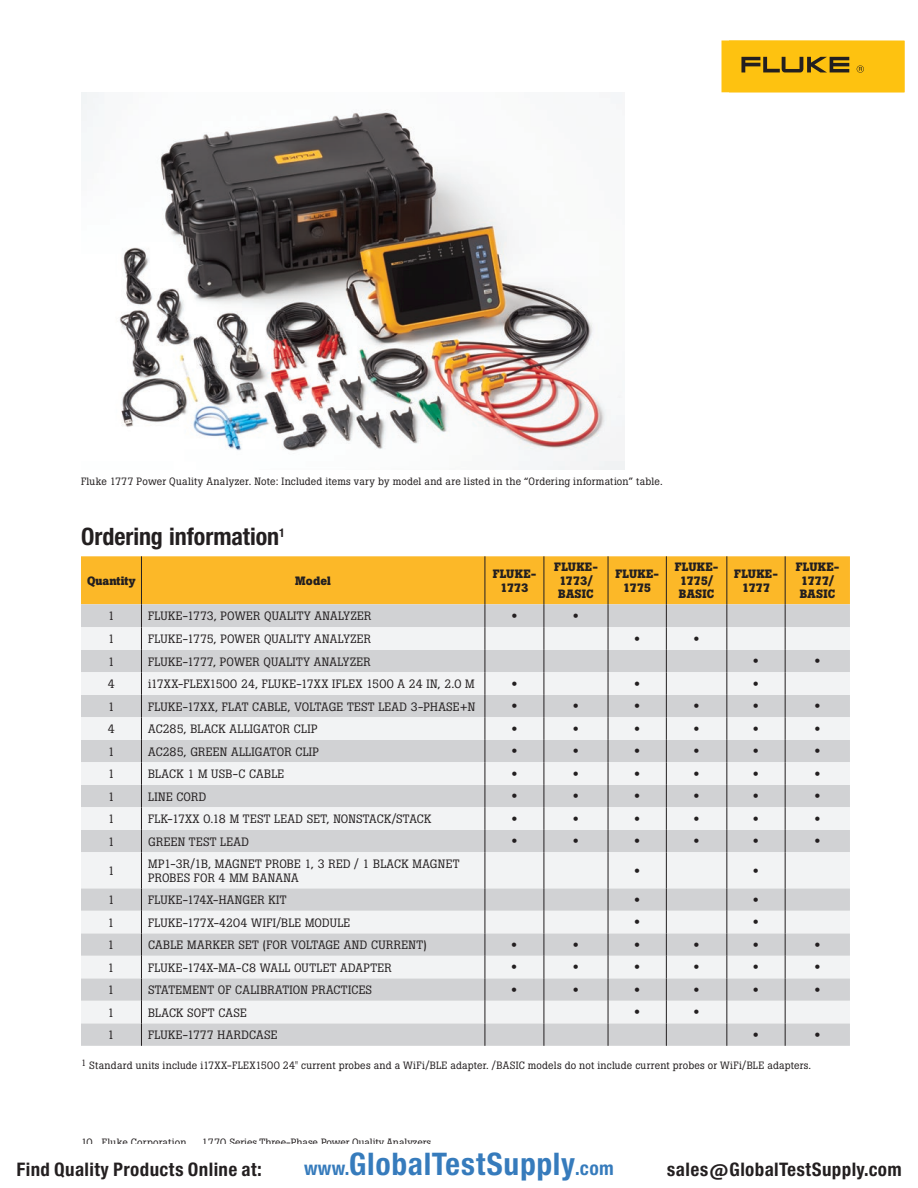
<style>
.page{position:relative;width:918px;height:1188px;background:#fff}
.page>*{position:absolute;margin:0;border:0;box-sizing:border-box;transform-origin:0 0}
.t1{font:29.7px "Europa Gro Nr 2 SBOP Bol Con";letter-spacing:.02em;color:#367bbc}
.t2{font:700 condensed 24px "Helvetica Neue LT Pro";letter-spacing:-.005em;color:#231f20}
.t3{font:17.85px "Europa Gro Nr 2 SBOP Bol Con";letter-spacing:.02em;color:#231f20}
.t4{font:12px/13.5px "Boton Pro";letter-spacing:.015em;color:#231f20}
.t5{font:700 12px/13.5px "Boton Pro";letter-spacing:.02em;color:#231f20;text-align:center}
.t6{font:12px "Helvetica Neue LT Pro";color:#231f20}
.t7{font:12px "Boton Pro";letter-spacing:.035em;color:#231f20}
.t8{font:10.5px "Boton Pro";letter-spacing:.01em;color:#231f20}
.s1{font-size:18.3px}
</style>
<div class="page">
<div style="left:722px;top:40px;width:182px;height:52px;background:#fec210"></div>
<svg style="left:741px;top:57px;width:123px;height:16px"></svg>
<div style="left:81px;top:1023px;width:769px;height:23px;background:#d1d2d4"></div>
<svg style="left:81px;top:852px;width:769px;height:171px;fill:#f2f3f4"></svg>
<hr style="left:141px;top:852px;width:1px;height:36px;background:#231f20">
<hr style="left:485px;top:852px;width:1px;height:36px;background:#231f20">
<hr style="left:544px;top:852px;width:1px;height:36px;background:#231f20">
<hr style="left:608px;top:852px;width:1px;height:36px;background:#231f20">
<hr style="left:666px;top:852px;width:1px;height:36px;background:#231f20">
<svg style="left:141px;top:888px;width:1px;height:158px"></svg>
<svg style="left:485px;top:888px;width:1px;height:158px"></svg>
<svg style="left:544px;top:888px;width:1px;height:158px"></svg>
<svg style="left:608px;top:888px;width:1px;height:158px"></svg>
<svg style="left:666px;top:888px;width:1px;height:158px"></svg>
<svg style="left:81px;top:556px;width:769px;height:296px"></svg>
<hr style="left:726px;top:852px;width:1px;height:36px;background:#231f20">
<hr style="left:785px;top:852px;width:1px;height:36px;background:#231f20">
<svg style="left:726px;top:888px;width:1px;height:158px"></svg>
<svg style="left:785px;top:888px;width:1px;height:158px"></svg>
<img style="left:81px;top:92px;width:544px;height:378px">
<p class="t8" style="left:81px;top:475px;width:583px">Fluke 1777 Power Quality Analyzer. Note: Included items vary by model and are listed in the “Ordering information” table.</p>
<h2 class="t2" style="left:81px;top:522px;width:205px">Ordering information<sup>1</sup></h2>
<p class="t5" style="left:87px;top:574px;width:50px">Quantity</p>
<p class="t5" style="left:295px;top:574px;width:37px">Model</p>
<p class="t5" style="left:493px;top:567px;width:45px">FLUKE-<br>1773</p>
<p class="t5" style="left:554px;top:560px;width:45px">FLUKE-<br>1773/<br>BASIC</p>
<p class="t5" style="left:615px;top:567px;width:45px">FLUKE-<br>1775</p>
<p class="t5" style="left:675px;top:560px;width:45px">FLUKE-<br>1775/<br>BASIC</p>
<p class="t5" style="left:734px;top:567px;width:45px">FLUKE-<br>1777</p>
<p class="t5" style="left:796px;top:560px;width:45px">FLUKE-<br>1777/<br>BASIC</p>
<p class="t4" style="left:108px;top:609px;width:8px">1</p>
<p class="t4" style="left:148px;top:609px;width:225px">FLUKE-1773, POWER QUALITY ANALYZER</p>
<p class="t6" style="left:511px;top:608px;width:7px">•</p>
<p class="t6" style="left:573px;top:608px;width:7px">•</p>
<p class="t4" style="left:108px;top:632px;width:8px">1</p>
<p class="t4" style="left:148px;top:632px;width:224px">FLUKE-1775, POWER QUALITY ANALYZER</p>
<p class="t6" style="left:634px;top:631px;width:7px">•</p>
<p class="t6" style="left:694px;top:631px;width:7px">•</p>
<p class="t4" style="left:108px;top:655px;width:8px">1</p>
<p class="t4" style="left:148px;top:655px;width:224px">FLUKE-1777, POWER QUALITY ANALYZER</p>
<p class="t6" style="left:753px;top:654px;width:7px">•</p>
<p class="t6" style="left:815px;top:654px;width:7px">•</p>
<p class="t4" style="left:108px;top:677px;width:8px">4</p>
<p class="t4" style="left:148px;top:677px;width:328px">i17XX-FLEX1500 24, FLUKE-17XX IFLEX 1500 A 24 IN, 2.0 M</p>
<p class="t6" style="left:511px;top:676px;width:7px">•</p>
<p class="t6" style="left:634px;top:676px;width:7px">•</p>
<p class="t6" style="left:753px;top:676px;width:7px">•</p>
<p class="t4" style="left:108px;top:700px;width:8px">1</p>
<p class="t4" style="left:148px;top:700px;width:328px">FLUKE-17XX, FLAT CABLE, VOLTAGE TEST LEAD 3-PHASE+N</p>
<p class="t6" style="left:511px;top:699px;width:7px">•</p>
<p class="t6" style="left:573px;top:699px;width:7px">•</p>
<p class="t6" style="left:634px;top:699px;width:7px">•</p>
<p class="t6" style="left:694px;top:699px;width:7px">•</p>
<p class="t6" style="left:753px;top:699px;width:7px">•</p>
<p class="t6" style="left:815px;top:699px;width:7px">•</p>
<p class="t4" style="left:108px;top:722px;width:8px">4</p>
<p class="t4" style="left:148px;top:722px;width:171px">AC285, BLACK ALLIGATOR CLIP</p>
<p class="t6" style="left:511px;top:721px;width:7px">•</p>
<p class="t6" style="left:573px;top:721px;width:7px">•</p>
<p class="t6" style="left:634px;top:721px;width:7px">•</p>
<p class="t6" style="left:694px;top:721px;width:7px">•</p>
<p class="t6" style="left:753px;top:721px;width:7px">•</p>
<p class="t6" style="left:815px;top:721px;width:7px">•</p>
<p class="t4" style="left:108px;top:745px;width:8px">1</p>
<p class="t4" style="left:148px;top:745px;width:172px">AC285, GREEN ALLIGATOR CLIP</p>
<p class="t6" style="left:511px;top:744px;width:7px">•</p>
<p class="t6" style="left:573px;top:744px;width:7px">•</p>
<p class="t6" style="left:634px;top:744px;width:7px">•</p>
<p class="t6" style="left:694px;top:744px;width:7px">•</p>
<p class="t6" style="left:753px;top:744px;width:7px">•</p>
<p class="t6" style="left:815px;top:744px;width:7px">•</p>
<p class="t4" style="left:108px;top:767px;width:8px">1</p>
<p class="t4" style="left:148px;top:767px;width:138px">BLACK 1 M USB-C CABLE</p>
<p class="t6" style="left:511px;top:766px;width:7px">•</p>
<p class="t6" style="left:573px;top:766px;width:7px">•</p>
<p class="t6" style="left:634px;top:766px;width:7px">•</p>
<p class="t6" style="left:694px;top:766px;width:7px">•</p>
<p class="t6" style="left:753px;top:766px;width:7px">•</p>
<p class="t6" style="left:815px;top:766px;width:7px">•</p>
<p class="t4" style="left:108px;top:790px;width:8px">1</p>
<p class="t4" style="left:148px;top:790px;width:60px">LINE CORD</p>
<p class="t6" style="left:511px;top:789px;width:7px">•</p>
<p class="t6" style="left:573px;top:789px;width:7px">•</p>
<p class="t6" style="left:634px;top:789px;width:7px">•</p>
<p class="t6" style="left:694px;top:789px;width:7px">•</p>
<p class="t6" style="left:753px;top:789px;width:7px">•</p>
<p class="t6" style="left:815px;top:789px;width:7px">•</p>
<p class="t4" style="left:108px;top:812px;width:8px">1</p>
<p class="t4" style="left:148px;top:812px;width:285px">FLK-17XX 0.18 M TEST LEAD SET, NONSTACK/STACK</p>
<p class="t6" style="left:511px;top:811px;width:7px">•</p>
<p class="t6" style="left:573px;top:811px;width:7px">•</p>
<p class="t6" style="left:634px;top:811px;width:7px">•</p>
<p class="t6" style="left:694px;top:811px;width:7px">•</p>
<p class="t6" style="left:753px;top:811px;width:7px">•</p>
<p class="t6" style="left:815px;top:811px;width:7px">•</p>
<p class="t4" style="left:108px;top:835px;width:8px">1</p>
<p class="t4" style="left:148px;top:835px;width:102px">GREEN TEST LEAD</p>
<p class="t6" style="left:511px;top:834px;width:7px">•</p>
<p class="t6" style="left:573px;top:834px;width:7px">•</p>
<p class="t6" style="left:634px;top:834px;width:7px">•</p>
<p class="t6" style="left:694px;top:834px;width:7px">•</p>
<p class="t6" style="left:753px;top:834px;width:7px">•</p>
<p class="t6" style="left:815px;top:834px;width:7px">•</p>
<p class="t4" style="left:108px;top:864px;width:8px">1</p>
<p class="t4" style="left:148px;top:857px;width:313px">MP1-3R/1B, MAGNET PROBE 1, 3 RED / 1 BLACK MAGNET<br>PROBES FOR 4 MM BANANA</p>
<p class="t6" style="left:634px;top:863px;width:7px">•</p>
<p class="t6" style="left:753px;top:863px;width:7px">•</p>
<p class="t4" style="left:108px;top:893px;width:8px">1</p>
<p class="t4" style="left:148px;top:893px;width:140px">FLUKE-174X-HANGER KIT</p>
<p class="t6" style="left:634px;top:892px;width:7px">•</p>
<p class="t6" style="left:753px;top:892px;width:7px">•</p>
<p class="t4" style="left:108px;top:916px;width:8px">1</p>
<p class="t4" style="left:148px;top:916px;width:204px">FLUKE-177X-4204 WIFI/BLE MODULE</p>
<p class="t6" style="left:634px;top:915px;width:7px">•</p>
<p class="t6" style="left:753px;top:915px;width:7px">•</p>
<p class="t4" style="left:108px;top:938px;width:8px">1</p>
<p class="t4" style="left:148px;top:938px;width:280px">CABLE MARKER SET (FOR VOLTAGE AND CURRENT)</p>
<p class="t6" style="left:511px;top:937px;width:7px">•</p>
<p class="t6" style="left:573px;top:937px;width:7px">•</p>
<p class="t6" style="left:634px;top:937px;width:7px">•</p>
<p class="t6" style="left:694px;top:937px;width:7px">•</p>
<p class="t6" style="left:753px;top:937px;width:7px">•</p>
<p class="t6" style="left:814px;top:937px;width:7px">•</p>
<p class="t4" style="left:108px;top:961px;width:8px">1</p>
<p class="t7" style="left:148px;top:960px;width:245px">FLUKE-174X-MA-C8 WALL OUTLET ADAPTER</p>
<p class="t6" style="left:511px;top:960px;width:7px">•</p>
<p class="t6" style="left:573px;top:960px;width:7px">•</p>
<p class="t6" style="left:634px;top:960px;width:7px">•</p>
<p class="t6" style="left:694px;top:960px;width:7px">•</p>
<p class="t6" style="left:753px;top:960px;width:7px">•</p>
<p class="t6" style="left:814px;top:960px;width:7px">•</p>
<p class="t4" style="left:108px;top:983px;width:8px">1</p>
<p class="t4" style="left:148px;top:983px;width:226px">STATEMENT OF CALIBRATION PRACTICES</p>
<p class="t6" style="left:511px;top:982px;width:7px">•</p>
<p class="t6" style="left:573px;top:982px;width:7px">•</p>
<p class="t6" style="left:634px;top:982px;width:7px">•</p>
<p class="t6" style="left:694px;top:982px;width:7px">•</p>
<p class="t6" style="left:753px;top:982px;width:7px">•</p>
<p class="t6" style="left:814px;top:982px;width:7px">•</p>
<p class="t4" style="left:108px;top:1006px;width:8px">1</p>
<p class="t4" style="left:148px;top:1006px;width:100px">BLACK SOFT CASE</p>
<p class="t6" style="left:634px;top:1005px;width:7px">•</p>
<p class="t6" style="left:693px;top:1005px;width:7px">•</p>
<p class="t4" style="left:108px;top:1028px;width:8px">1</p>
<p class="t4" style="left:148px;top:1028px;width:131px">FLUKE-1777 HARDCASE</p>
<p class="t6" style="left:753px;top:1027px;width:7px">•</p>
<p class="t6" style="left:814px;top:1027px;width:7px">•</p>
<p class="t8" style="left:81px;top:1059px;width:732px"><sup>1</sup> Standard units include i17XX-FLEX1500 24" current probes and a WiFi/BLE adapter. /BASIC models do not include current probes or WiFi/BLE adapters.</p>
<p class="t8" style="left:81px;top:1136px;width:107px">10 Fluke Corporation</p>
<p class="t8" style="left:202px;top:1136px;width:231px">1770 Series Three-Phase Power Quality Analyzers</p>
<h3 class="t3" style="left:16px;top:1159px;width:247px">Find Quality Products Online at:</h3>
<h1 class="t1" style="left:304px;top:1147px;width:311px"><span class="s1">www.</span>GlobalTestSupply<span class="s1">.com</span></h1>
<h3 class="t3" style="left:667px;top:1159px;width:236px">sales@GlobalTestSupply.com</h3>
</div>
